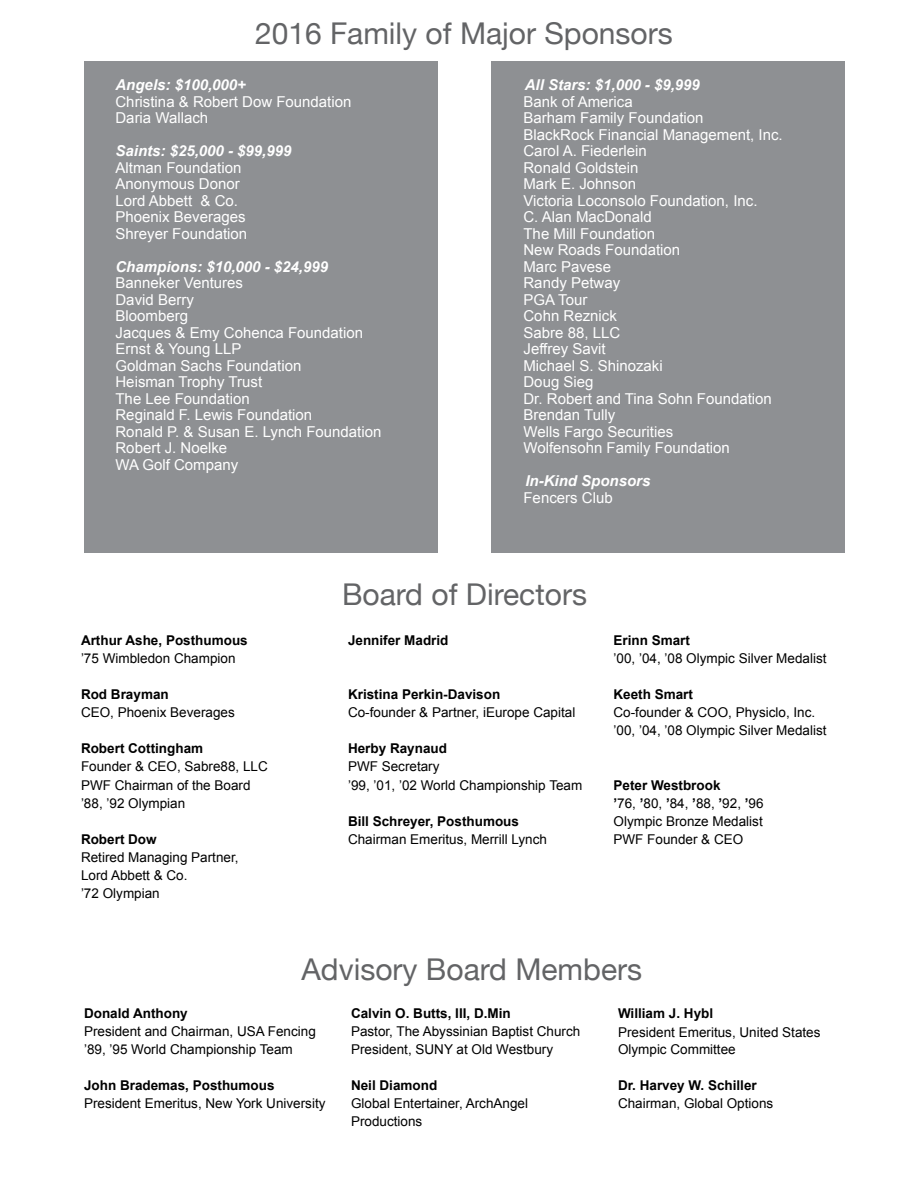
<style>
.page{position:relative;width:918px;height:1188px;background:#fff}
.page>*{position:absolute;margin:0;border:0;box-sizing:border-box;transform-origin:0 0}
.t1{font:30px "Helvetica Neue";color:#636466}
.t2{font:15px/16.5px "Arial";color:#fff}
.t3{font:italic 700 15px "Arial";color:#fff}
.t4{font:13.5px/18px "Arial";color:#000}
.t5{font:700 13.5px "Arial";color:#000}
.s1{font-weight:700}
</style>
<div class="page">
<div style="left:84px;top:61px;width:353px;height:492px;background:#8e9093"></div>
<div style="left:492px;top:61px;width:353px;height:492px;background:#8e9093"></div>
<h1 class="t1" style="left:255px;top:11px;width:419px">2016 Family of Major Sponsors</h1>
<p class="t3" style="left:116px;top:75px;width:132px">Angels: $100,000+</p>
<p class="t2" style="left:116px;top:93px;width:237px">Christina &amp; Robert Dow Foundation<br>Daria Wallach</p>
<p class="t3" style="left:116px;top:141px;width:177px">Saints: $25,000 - $99,999</p>
<p class="t2" style="left:116px;top:159px;width:133px">Altman Foundation<br>Anonymous Donor<br>Lord Abbett &amp; Co.<br>Phoenix Beverages<br>Shreyer Foundation</p>
<p class="t3" style="left:116px;top:256px;width:214px">Champions: $10,000 - $24,999</p>
<p class="t2" style="left:116px;top:275px;width:267px">Banneker Ventures<br>David Berry<br>Bloomberg<br>Jacques &amp; Emy Cohenca Foundation<br>Ernst &amp; Young LLP<br>Goldman Sachs Foundation<br>Heisman Trophy Trust<br>The Lee Foundation<br>Reginald F. Lewis Foundation<br>Ronald P. &amp; Susan E. Lynch Foundation<br>Robert J. Noelke<br>WA Golf Company</p>
<p class="t3" style="left:525px;top:75px;width:177px">All Stars: $1,000 - $9,999</p>
<p class="t2" style="left:524px;top:93px;width:261px">Bank of America<br>Barham Family Foundation<br>BlackRock Financial Management, Inc.<br>Carol A. Fiederlein<br>Ronald Goldstein<br>Mark E. Johnson<br>Victoria Loconsolo Foundation, Inc.<br>C. Alan MacDonald<br>The Mill Foundation<br>New Roads Foundation<br>Marc Pavese<br>Randy Petway<br>PGA Tour<br>Cohn Reznick<br>Sabre 88, LLC<br>Jeffrey Savit<br>Michael S. Shinozaki<br>Doug Sieg<br>Dr. Robert and Tina Sohn Foundation<br>Brendan Tully<br>Wells Fargo Securities<br>Wolfensohn Family Foundation</p>
<p class="t3" style="left:525px;top:471px;width:127px">In-Kind Sponsors</p>
<p class="t2" style="left:524px;top:489px;width:91px">Fencers Club</p>
<p class="t5" style="left:81px;top:631px;width:168px">Arthur Ashe, Posthumous</p>
<p class="t4" style="left:81px;top:649px;width:156px">’75 Wimbledon Champion</p>
<p class="t5" style="left:81px;top:685px;width:89px">Rod Brayman</p>
<p class="t4" style="left:81px;top:703px;width:155px">CEO, Phoenix Beverages</p>
<p class="t5" style="left:81px;top:739px;width:124px">Robert Cottingham</p>
<p class="t4" style="left:81px;top:757px;width:188px;line-height:19.5px">Founder &amp; CEO, Sabre88, LLC<br>PWF Chairman of the Board</p>
<p class="t4" style="left:81px;top:795px;width:106px">’88, ’92 Olympian</p>
<p class="t5" style="left:81px;top:831px;width:77px">Robert Dow</p>
<p class="t4" style="left:81px;top:849px;width:159px">Retired Managing Partner,<br>Lord Abbett &amp; Co.<br>’72 Olympian</p>
<h1 class="t1" style="left:342px;top:572px;width:247px">Board of Directors</h1>
<p class="t5" style="left:348px;top:631px;width:102px">Jennifer Madrid</p>
<p class="t5" style="left:348px;top:685px;width:154px">Kristina Perkin-Davison</p>
<p class="t4" style="left:348px;top:703px;width:229px">Co-founder &amp; Partner, iEurope Capital</p>
<p class="t5" style="left:348px;top:739px;width:101px">Herby Raynaud</p>
<p class="t4" style="left:348px;top:757px;width:236px;line-height:19.5px">PWF Secretary<br>’99, ’01, ’02 World Championship Team</p>
<p class="t5" style="left:348px;top:813px;width:173px">Bill Schreyer, Posthumous</p>
<p class="t4" style="left:348px;top:831px;width:201px">Chairman Emeritus, Merrill Lynch</p>
<p class="t5" style="left:614px;top:631px;width:78px">Erinn Smart</p>
<p class="t4" style="left:614px;top:649px;width:215px">’00, ’04, ’08 Olympic Silver Medalist</p>
<p class="t5" style="left:614px;top:685px;width:81px">Keeth Smart</p>
<p class="t4" style="left:614px;top:703px;width:215px">Co-founder &amp; COO, Physiclo, Inc. ’00, ’04, ’08 Olympic Silver Medalist</p>
<p class="t4" style="left:613px;top:777px;width:152px"><span class="s1">Peter Westbrook<br>’</span>76, <span class="s1">’</span>80, <span class="s1">’</span>84, <span class="s1">’</span>88, <span class="s1">’</span>92, <span class="s1">’</span>96<br>Olympic Bronze Medalist<br>PWF Founder &amp; CEO</p>
<h1 class="t1" style="left:302px;top:947px;width:342px">Advisory Board Members</h1>
<p class="t5" style="left:84px;top:1005px;width:105px">Donald Anthony</p>
<p class="t4" style="left:84px;top:1023px;width:233px">President and Chairman, USA Fencing ’89, ’95 World Championship Team</p>
<p class="t5" style="left:84px;top:1077px;width:192px">John Brademas, Posthumous</p>
<p class="t4" style="left:84px;top:1095px;width:243px">President Emeritus, New York University</p>
<p class="t5" style="left:351px;top:1005px;width:161px">Calvin O. Butts, III, D.Min</p>
<p class="t4" style="left:351px;top:1023px;width:231px">Pastor, The Abyssinian Baptist Church<br>President, SUNY at Old Westbury</p>
<p class="t5" style="left:351px;top:1077px;width:88px">Neil Diamond</p>
<p class="t4" style="left:351px;top:1095px;width:179px">Global Entertainer, ArchAngel<br>Productions</p>
<p class="t5" style="left:618px;top:1005px;width:97px">William J. Hybl</p>
<p class="t4" style="left:618px;top:1023px;width:204px">President Emeritus, United States<br>Olympic Committee</p>
<p class="t5" style="left:618px;top:1077px;width:140px">Dr. Harvey W. Schiller</p>
<p class="t4" style="left:618px;top:1095px;width:157px">Chairman, Global Options</p>
</div>
